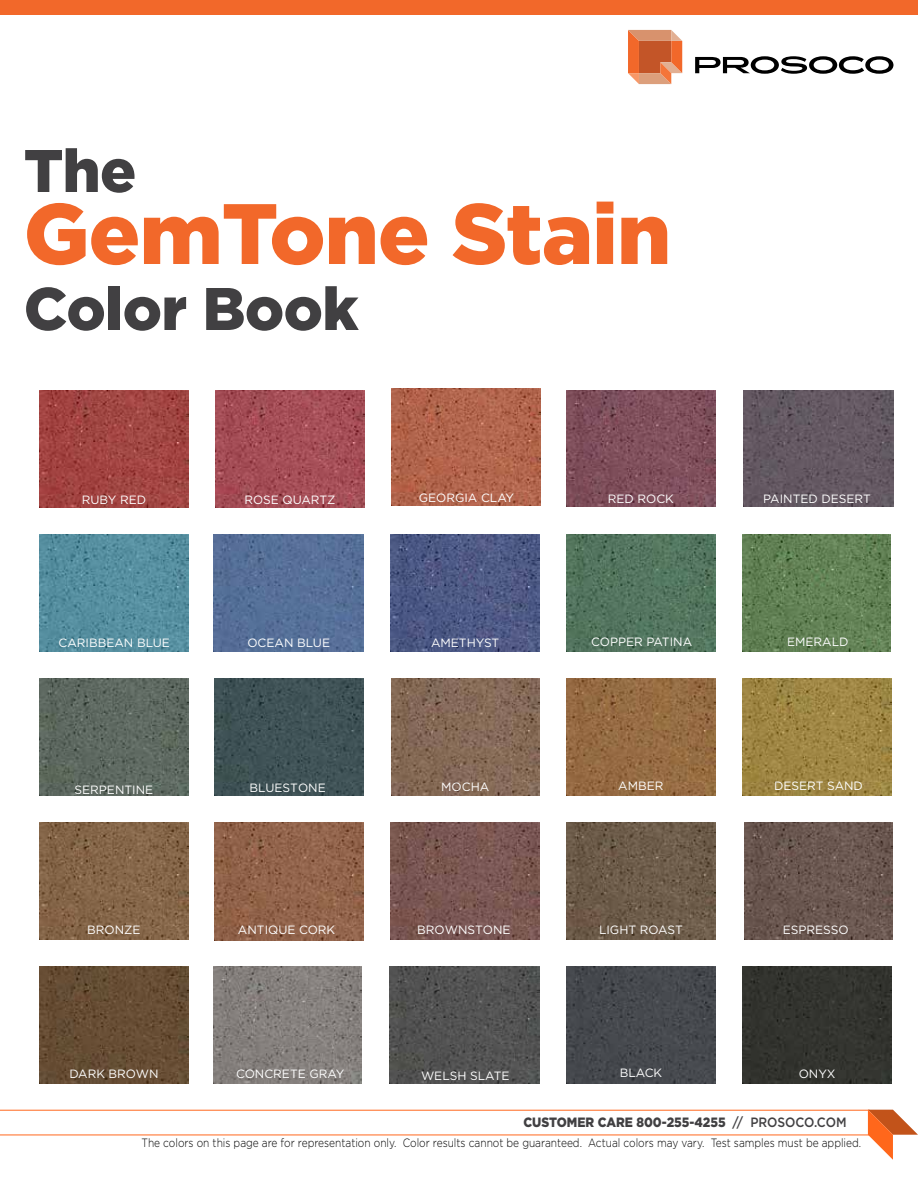
<style>
.page{position:relative;width:918px;height:1188px;background:#fff}
.page>*{position:absolute;margin:0;border:0;box-sizing:border-box;transform-origin:0 0}
.t1{font:900 85.5px "Gotham";letter-spacing:-.01em;color:#f2682a}
.t2{font:900 60px "Gotham";letter-spacing:-.01em;color:#414042}
.t3{font:900 13.5px "Gotham";color:#414042;scale:.9 1}
.t4{font:12px "Gotham";color:#fff}
.t5{font:300 12px "Gotham";color:#000;scale:.85 1}
.s1{font-weight:500}
</style>
<div class="page">
<img style="left:392px;top:389px;width:148px;height:117px">
<img style="left:40px;top:679px;width:148px;height:116px">
<img style="left:567px;top:535px;width:148px;height:117px">
<img style="left:391px;top:679px;width:149px;height:117px">
<img style="left:391px;top:823px;width:148px;height:117px">
<img style="left:215px;top:822px;width:148px;height:118px">
<img style="left:40px;top:823px;width:148px;height:117px">
<img style="left:743px;top:679px;width:148px;height:116px">
<img style="left:744px;top:823px;width:149px;height:116px">
<img style="left:40px;top:967px;width:148px;height:116px">
<img style="left:213px;top:967px;width:149px;height:116px">
<img style="left:567px;top:967px;width:148px;height:116px">
<div style="left:743px;top:967px;width:148px;height:116px;background:#33342f"></div>
<img style="left:567px;top:823px;width:148px;height:116px">
<img style="left:567px;top:678px;width:148px;height:117px">
<img style="left:390px;top:966px;width:149px;height:118px">
<img style="left:216px;top:390px;width:148px;height:117px">
<img style="left:39px;top:535px;width:149px;height:117px">
<img style="left:567px;top:390px;width:148px;height:117px">
<img style="left:390px;top:535px;width:150px;height:117px">
<img style="left:743px;top:391px;width:151px;height:116px">
<img style="left:214px;top:678px;width:149px;height:117px">
<img style="left:214px;top:534px;width:150px;height:118px">
<img style="left:39px;top:390px;width:149px;height:117px">
<img style="left:742px;top:535px;width:149px;height:116px">
<div style="left:0;top:0;width:918px;height:15px;background:#f2682a"></div>
<svg style="left:695px;top:56px;width:198px;height:18px"></svg>
<svg style="left:628px;top:30px;width:54px;height:54px;background:#dd8056"></svg>
<hr style="left:0;top:1134px;width:870px;height:2px;background:#ff7836">
<hr style="left:0;top:1110px;width:870px;height:1px;background:#ff7836">
<svg style="left:868px;top:1110px;width:50px;height:50px"></svg>
<h2 class="t2" style="left:24px;top:129px;width:114px">The</h2>
<h1 class="t1" style="left:24px;top:175px;width:649px">GemTone Stain</h1>
<h2 class="t2" style="left:24px;top:267px;width:336px">Color Book</h2>
<p class="t4" style="left:82px;top:492px;width:66px">RUBY RED</p>
<p class="t4" style="left:244px;top:492px;width:93px">ROSE QUARTZ</p>
<p class="t4" style="left:419px;top:490px;width:97px">GEORGIA CLAY</p>
<p class="t4" style="left:608px;top:491px;width:68px">RED ROCK</p>
<p class="t4" style="left:763px;top:491px;width:109px">PAINTED DESERT</p>
<p class="t4" style="left:59px;top:635px;width:113px">CARIBBEAN BLUE</p>
<p class="t4" style="left:247px;top:635px;width:84px">OCEAN BLUE</p>
<p class="t4" style="left:431px;top:635px;width:70px">AMETHYST</p>
<p class="t4" style="left:591px;top:634px;width:102px">COPPER PATINA</p>
<p class="t4" style="left:787px;top:634px;width:63px">EMERALD</p>
<p class="t4" style="left:75px;top:782px;width:80px">SERPENTINE</p>
<p class="t4" style="left:249px;top:780px;width:78px">BLUESTONE</p>
<p class="t4" style="left:441px;top:779px;width:50px">MOCHA</p>
<p class="t4" style="left:618px;top:778px;width:47px">AMBER</p>
<p class="t4" style="left:774px;top:778px;width:90px">DESERT SAND</p>
<p class="t4" style="left:87px;top:922px;width:55px">BRONZE</p>
<p class="t4" style="left:238px;top:922px;width:99px">ANTIQUE CORK</p>
<p class="t4" style="left:417px;top:922px;width:95px">BROWNSTONE</p>
<p class="t4" style="left:599px;top:922px;width:85px">LIGHT ROAST</p>
<p class="t4" style="left:783px;top:922px;width:67px">ESPRESSO</p>
<p class="t4" style="left:69px;top:1066px;width:91px">DARK BROWN</p>
<p class="t4" style="left:236px;top:1066px;width:110px">CONCRETE GRAY</p>
<p class="t4" style="left:620px;top:1066px;width:44px">BLACK</p>
<p class="t4" style="left:799px;top:1066px;width:38px">ONYX</p>
<p class="t4" style="left:421px;top:1068px;width:90px">WELSH SLATE</p>
<p class="t3" style="left:523px;top:1113px;width:361px">CUSTOMER CARE 800-255-4255 <span class="s1">// PROSOCO.COM</span></p>
<p class="t5" style="left:142px;top:1135px;width:848px">The colors on this page are for representation only. Color results cannot be guaranteed. Actual colors may vary. Test samples must be applied.</p>
</div>
